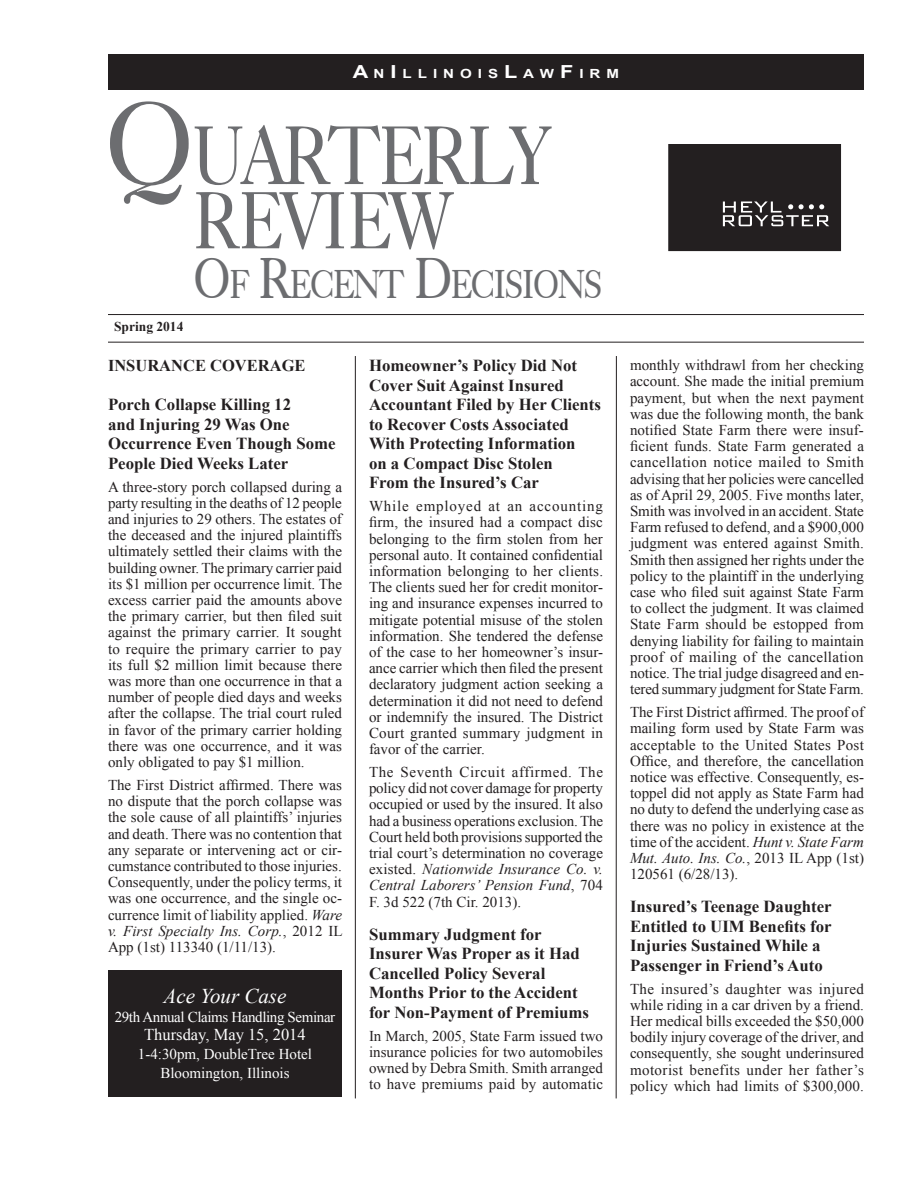
<style>
.page{position:relative;width:918px;height:1188px;background:#fff}
.page>*{position:absolute;margin:0;border:0;box-sizing:border-box;transform-origin:0 0}
.t1{font:82.95px "Caslon 540 BT";letter-spacing:-.03em;color:#6c6d70;scale:.85 1}
.t2{font:80.85px "Caslon 540 BT";letter-spacing:-.015em;color:#6c6d70;scale:.85 1}
.t3{font:39.9px "Caslon 540 BT";letter-spacing:-.045em;color:#6c6d70;scale:.85 1}
.t4{font:italic 21px "Times New Roman";color:#fff}
.t5{font:700 16.8px/19.5px "Times New Roman";color:#231f20}
.t6{font:16.5px "Times New Roman";color:#fff}
.t7{font:700 16.5px "Times New Roman";color:#231f20}
.t8{font:15px/16.2px "Times New Roman";color:#231f20;text-align:justify}
.t9{font:15px/18.8px "Times New Roman";color:#fff;text-align:center}
.t10{font:15px "Times New Roman";letter-spacing:-.025em;color:#fff}
.t11{font:700 13.5px "Times New Roman";color:#231f20}
.t12{font:700 12.6px "Arial";letter-spacing:.395em;color:#fff;scale:1.2 1}
.s1{font-size:18px}
.s2{font-size:117px}
.s3{font-size:57px}
.s4{font-style:italic}
</style>
<div class="page">
<hr style="left:108px;top:314px;width:756px;height:1px;background:#231f20">
<hr style="left:108px;top:342px;width:756px;height:1px;background:#231f20">
<hr style="left:355px;top:356px;width:1px;height:742px;background:#231f20">
<hr style="left:616px;top:356px;width:1px;height:742px;background:#231f20">
<div style="left:668px;top:144px;width:173px;height:107px;background:#231f20"></div>
<div style="left:108px;top:54px;width:756px;height:36px;background:#231f20"></div>
<div style="left:108px;top:970px;width:234px;height:126px;background:#231f20"></div>
<p class="t12" style="left:353px;top:66px;width:223px"><span class="s1">A</span> N <span class="s1">I</span> LLI NOI S<span class="s1">L</span> AW <span class="s1">F</span> I RM</p>
<h1 class="t1" style="left:105px;top:104px;width:523px"><span class="s2">Q</span>UARTERLY</h1>
<h2 class="t2" style="left:193px;top:170px;width:303px">REVIEW</h2>
<h3 class="t3" style="left:193px;top:260px;width:482px"><span class="s3">O</span>F <span class="s3">R</span>ECENT <span class="s3">D</span>ECISIONS</h3>
<p class="t11" style="left:114px;top:317px;width:71px">Spring 2014</p>
<p class="t7" style="left:108px;top:354px;width:199px">INSURANCE COVERAGE</p>
<p class="t5" style="left:108px;top:394px;width:229px">Porch Collapse Killing 12<br>and Injuring 29 Was One<br>Occurrence Even Though Some<br>People Died Weeks Later</p>
<p class="t8" style="left:108px;top:478px;width:236px">A three-story porch collapsed during a party resulting in the deaths of 12 people and injuries to 29 others. The estates of the deceased and the injured plaintiffs ultimately settled their claims with the building owner. The primary carrier paid its $1 million per occurrence limit. The excess carrier paid the amounts above the primary carrier, but then filed suit against the primary carrier. It sought to require the primary carrier to pay its full $2 million limit because there was more than one occurrence in that a number of people died days and weeks after the collapse. The trial court ruled in favor of the primary carrier holding there was one occurrence, and it was only obligated to pay $1 million.</p>
<p class="t8" style="left:108px;top:777px;width:236px">The First District affirmed. There was no dispute that the porch collapse was the sole cause of all plaintiffs’ injuries and death. There was no contention that any separate or intervening act or cir&shy;cumstance contributed to those injuries.<br>Consequently, under the policy terms, it was one occurrence, and the single oc&shy;currence limit of liability applied. <span class="s4">Ware v. First Specialty Ins. Corp.</span>, 2012 IL App (1st) 113340 (1/11/13).</p>
<p class="t4" style="left:164px;top:981px;width:124px">Ace Your Case</p>
<p class="t10" style="left:115px;top:1006px;width:222px">29th Annual Claims Handling Seminar</p>
<p class="t6" style="left:144px;top:1024px;width:163px">Thursday, May 15, 2014</p>
<p class="t9" style="left:138px;top:1044px;width:176px">1-4:30pm, DoubleTree Hotel<br>Bloomington, Illinois</p>
<p class="t5" style="left:369px;top:355px;width:234px">Homeowner’s Policy Did Not<br>Cover Suit Against Insured<br>Accountant Filed by Her Clients to Recover Costs Associated<br>With Protecting Information<br>on a Compact Disc Stolen<br>From the Insured’s Car</p>
<p class="t8" style="left:369px;top:498px;width:236px">While employed at an accounting firm, the insured had a compact disc belonging to the firm stolen from her personal auto. It contained confidential information belonging to her clients.<br>The clients sued her for credit monitor&shy;ing and insurance expenses incurred to mitigate potential misuse of the stolen information. She tendered the defense of the case to her homeowner’s insur&shy;ance carrier which then filed the present declaratory judgment action seeking a determination it did not need to defend or indemnify the insured. The District Court granted summary judgment in favor of the carrier.</p>
<p class="t8" style="left:369px;top:764px;width:236px">The Seventh Circuit affirmed. The policy did not cover damage for property occupied or used by the insured. It also had a business operations exclusion. The Court held both provisions supported the trial court’s determination no coverage existed. <span class="s4">Nationwide Insurance Co. v.<br>Central Laborers’ Pension Fund</span>, 704<br>F. 3d 522 (7th Cir. 2013).</p>
<p class="t5" style="left:369px;top:924px;width:222px">Summary Judgment for<br>Insurer Was Proper as it Had<br>Cancelled Policy Several<br>Months Prior to the Accident for Non-Payment of Premiums</p>
<p class="t8" style="left:369px;top:1027px;width:236px">In March, 2005, State Farm issued two insurance policies for two automobiles owned by Debra Smith. Smith arranged to have premiums paid by automatic</p>
<p class="t8" style="left:630px;top:357px;width:236px">monthly withdrawl from her checking account. She made the initial premium payment, but when the next payment was due the following month, the bank notified State Farm there were insuf&shy;ficient funds. State Farm generated a cancellation notice mailed to Smith advising that her policies were cancelled as of April 29, 2005. Five months later, Smith was involved in an accident. State Farm refused to defend, and a $900,000 judgment was entered against Smith.<br>Smith then assigned her rights under the policy to the plaintiff in the underlying case who filed suit against State Farm to collect the judgment. It was claimed State Farm should be estopped from denying liability for failing to maintain proof of mailing of the cancellation notice. The trial judge disagreed and en&shy;tered summary judgment for State Farm.</p>
<p class="t8" style="left:630px;top:704px;width:236px">The First District affirmed. The proof of mailing form used by State Farm was acceptable to the United States Post Office, and therefore, the cancellation notice was effective. Consequently, es&shy;toppel did not apply as State Farm had no duty to defend the underlying case as there was no policy in existence at the time of the accident. <span class="s4">Hunt v. State Farm Mut. Auto. Ins. Co.</span>, 2013 IL App (1st)<br>120561 (6/28/13).</p>
<p class="t5" style="left:630px;top:896px;width:203px">Insured’s Teenage Daughter<br>Entitled to UIM Benefits for<br>Injuries Sustained While a<br>Passenger in Friend’s Auto</p>
<p class="t8" style="left:630px;top:980px;width:236px">The insured’s daughter was injured while riding in a car driven by a friend.<br>Her medical bills exceeded the $50,000 bodily injury coverage of the driver, and consequently, she sought underinsured motorist benefits under her father’s policy which had limits of $300,000.</p>
</div>
